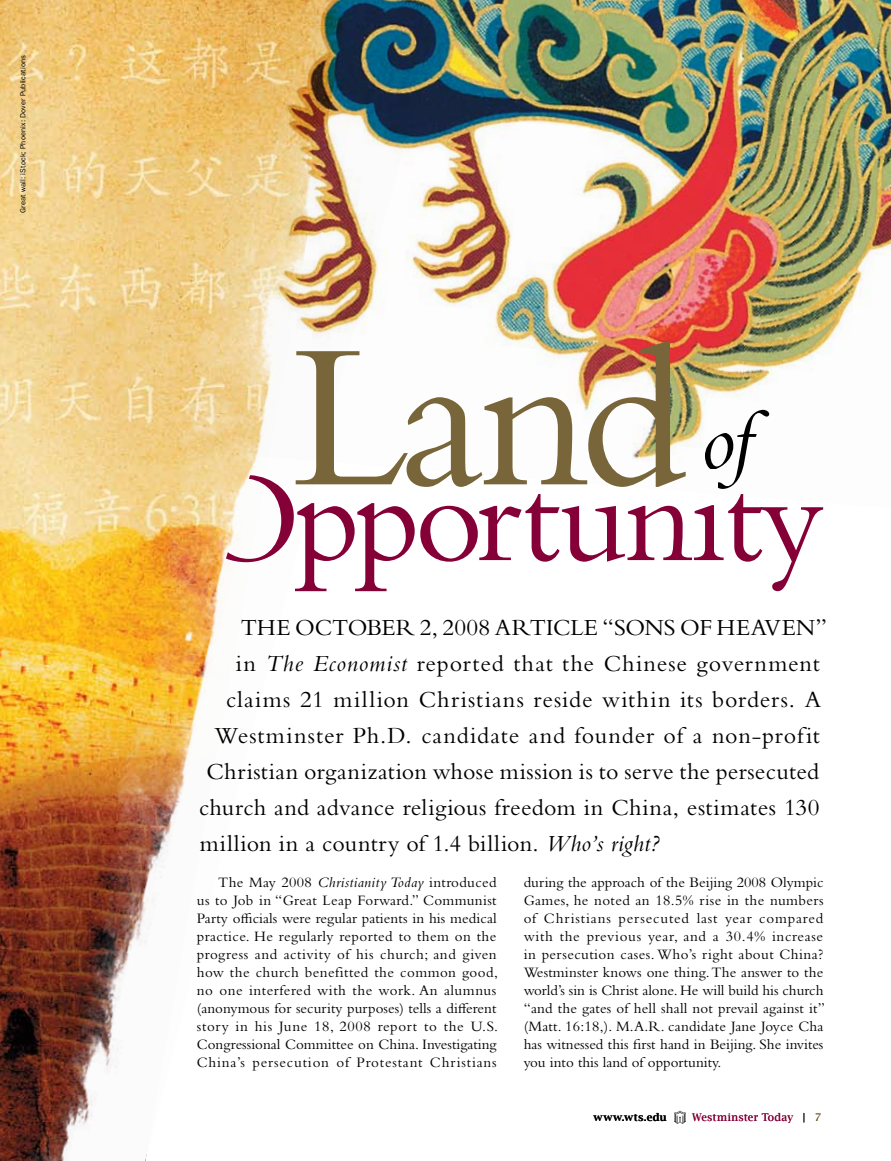
<style>
.page{position:relative;width:891px;height:1161px;background:#fff}
.page>*{position:absolute;margin:0;border:0;box-sizing:border-box;transform-origin:0 0}
.t1{font:italic 87.3px "Bembo Std";color:#000}
.t2{font:24px "Bembo Std";letter-spacing:.03em;color:#000}
.t3{font:24px "Bembo Std";letter-spacing:.05em;color:#000}
.t4{font:24px "Bembo Std";letter-spacing:.095em;color:#000}
.t5{font:15px/18px "Bembo Std";color:#000;text-align:justify}
.t6{font:10.5px "Lucida Bright";letter-spacing:.02em;color:#860038}
.t7{font:600 10.5px "Lucida Bright";letter-spacing:.04em;color:#000}
.t8{font:7.5px "Franklin Gothic";letter-spacing:.02em;color:#000}
.s1{font-style:italic}
.s2{color:#000}
.s3{color:#78653a}
</style>
<div class="page">
<img style="left:0;top:0;width:387px;height:1161px">
<img style="left:205px;top:0;width:686px;height:509px">
<svg style="left:226px;top:340px;width:597px;height:251px"></svg>
<img style="left:674px;top:1110px;width:12px;height:14px">
<p class="t8" style="left:19px;top:213px;width:160px;rotate:-90deg">Great wall: iStock; Phoenix: Dover Publications</p>
<h1 class="t1" style="left:700px;top:390px;width:53px">of</h1>
<h2 class="t4" style="left:241px;top:613px;width:588px">The October 2, 2008 article “Sons of Heaven”</h2>
<h2 class="t2" style="left:236px;top:649px;width:585px">in <span class="s1">The Economist</span> reported that the Chinese government</h2>
<h2 class="t3" style="left:226px;top:685px;width:596px">claims 21 million Christians reside within its borders. A</h2>
<h2 class="t2" style="left:215px;top:721px;width:607px">Westminster Ph.D. candidate and founder of a non-profit</h2>
<h2 class="t2" style="left:207px;top:757px;width:614px">Christian organization whose mission is to serve the persecuted</h2>
<h2 class="t2" style="left:199px;top:793px;width:622px">church and advance religious freedom in China, estimates 130</h2>
<h2 class="t2" style="left:200px;top:829px;width:461px">million in a country of 1.4 billion. <span class="s1">Who’s right?</span></h2>
<p class="t5" style="left:197px;top:873px;width:303px;text-indent:21px">The May 2008 <span class="s1">Christianity Today</span> introduced us to Job in “Great Leap Forward.” Communist Party officials were regular patients in his medical practice. He regularly reported to them on the progress and activity of his church; and given how the church benefitted the common good, no one interfered with the work. An alumnus (anonymous for security purposes) tells a different story in his June 18, 2008 report to the U.S.<br>Congressional Committee on China. Investigating China’s persecution of Protestant Christians</p>
<p class="t5" style="left:524px;top:873px;width:303px">during the approach of the Beijing 2008 Olympic Games, he noted an 18.5% rise in the numbers of Christians persecuted last year compared with the previous year, and a 30.4% increase in persecution cases. Who’s right about China?<br>Westminster knows one thing. The answer to the world’s sin is Christ alone. He will build his church “and the gates of hell shall not prevail against it” (Matt. 16:18,). M.A.R. candidate Jane Joyce Cha has witnessed this first hand in Beijing. She invites you into this land of opportunity.</p>
<p class="t7" style="left:594px;top:1111px;width:74px">www.wts.edu</p>
<p class="t6" style="left:692px;top:1111px;width:131px">Westminster Today <span class="s2">|</span> <span class="s3">7</span></p>
</div>
